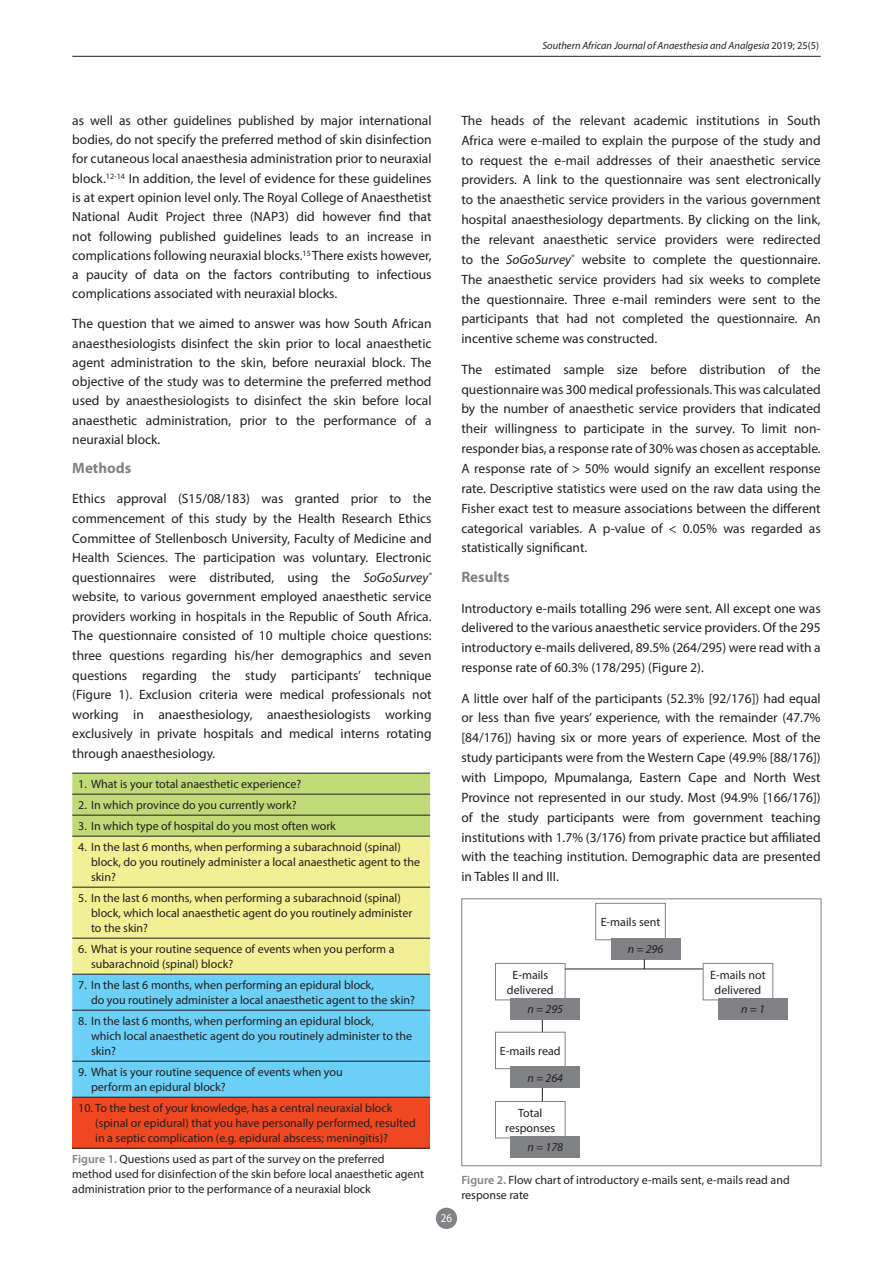
<style>
.page{position:relative;width:893px;height:1263px;background:#fff}
.page>*{position:absolute;margin:0;border:0;box-sizing:border-box;transform-origin:0 0}
.t1{font:700 15px "Myriad Pro";color:#808285}
.t2{font:13.5px/19.8px "Myriad Pro";color:#231f20;text-align:justify}
.t3{font:12px/15px "Myriad Pro";color:#231f20}
.t4{font:italic 12px "Myriad Pro";color:#231f20}
.t5{font:12px "Myriad Pro";color:#fff;scale:.9 1}
.t6{font:italic 10.5px "Myriad Pro";color:#231f20}
.s1{font-style:normal}
.s2{font-style:italic}
.s3{font-weight:600;color:#808285}
</style>
<div class="page">
<div style="left:436px;top:1208px;width:21px;height:21px;background:#808285;border-radius:50%"></div>
<hr style="left:72px;top:56px;width:749px;height:1px;background:#231f20">
<div style="left:72px;top:774px;width:358px;height:62px;background:#c0da78"></div>
<div style="left:72px;top:837px;width:358px;height:137px;background:#f1f094"></div>
<div style="left:72px;top:975px;width:358px;height:122px;background:#6bcff6"></div>
<div style="left:72px;top:1097px;width:358px;height:51px;background:#ef4722"></div>
<hr style="left:72px;top:773px;width:358px;height:1px;background:#231f20">
<hr style="left:72px;top:794px;width:358px;height:1px;background:#231f20">
<hr style="left:72px;top:815px;width:358px;height:1px;background:#231f20">
<hr style="left:72px;top:836px;width:358px;height:1px;background:#231f20">
<hr style="left:72px;top:887px;width:358px;height:1px;background:#231f20">
<hr style="left:72px;top:938px;width:358px;height:1px;background:#231f20">
<hr style="left:72px;top:974px;width:358px;height:1px;background:#231f20">
<hr style="left:72px;top:1010px;width:358px;height:1px;background:#231f20">
<hr style="left:72px;top:1061px;width:358px;height:1px;background:#231f20">
<hr style="left:72px;top:1097px;width:358px;height:1px;background:#231f20">
<hr style="left:72px;top:1148px;width:358px;height:1px;background:#231f20">
<svg style="left:542px;top:1019px;width:11px;height:82px"></svg>
<hr style="left:644px;top:968px;width:60px;height:1px;background:#231f20">
<div style="left:461px;top:898px;width:360px;height:268px;border:1px solid #808285"></div>
<div style="left:595px;top:903px;width:70px;height:37px;border:1px solid #808285"></div>
<div style="left:495px;top:963px;width:70px;height:37px;border:1px solid #808285"></div>
<div style="left:495px;top:1032px;width:70px;height:37px;background:#fff"></div>
<div style="left:495px;top:1032px;width:70px;height:37px;border:1px solid #808285"></div>
<div style="left:495px;top:1101px;width:70px;height:37px;border:1px solid #808285"></div>
<div style="left:703px;top:963px;width:70px;height:37px;border:1px solid #808285"></div>
<div style="left:611px;top:938px;width:69px;height:21px;background:#808285"></div>
<div style="left:511px;top:998px;width:69px;height:21px;background:#808285"></div>
<div style="left:511px;top:1067px;width:69px;height:21px;background:#808285"></div>
<div style="left:511px;top:1136px;width:69px;height:21px;background:#808285"></div>
<div style="left:718px;top:998px;width:70px;height:21px;background:#808285"></div>
<svg style="left:564px;top:959px;width:81px;height:11px"></svg>
<p class="t6" style="left:542px;top:39px;width:278px">Southern African Journal of Anaesthesia and Analgesia <span class="s1">2019; 25(5)</span></p>
<p class="t2" style="left:72px;top:111px;width:361px;line-height:19.2px">as well as other guidelines published by major international bodies, do not specify the preferred method of skin disinfection for cutaneous local anaesthesia administration prior to neuraxial block.<sup>12-14</sup> In addition, the level of evidence for these guidelines is at expert opinion level only. The Royal College of Anaesthetist National Audit Project three (NAP3) did however find that not following published guidelines leads to an increase in complications following neuraxial blocks.<sup>15</sup> There exists however, a paucity of data on the factors contributing to infectious complications associated with neuraxial blocks.</p>
<p class="t2" style="left:72px;top:314px;width:361px;line-height:19.2px">The question that we aimed to answer was how South African anaesthesiologists disinfect the skin prior to local anaesthetic agent administration to the skin, before neuraxial block. The objective of the study was to determine the preferred method used by anaesthesiologists to disinfect the skin before local anaesthetic administration, prior to the performance of a neuraxial block.</p>
<p class="t1" style="left:72px;top:458px;width:61px">Methods</p>
<p class="t2" style="left:72px;top:489px;width:361px">Ethics approval (S15/08/183) was granted prior to the commencement of this study by the Health Research Ethics Committee of Stellenbosch University, Faculty of Medicine and Health Sciences. The participation was voluntary. Electronic questionnaires were distributed, using the <span class="s2">SoGoSurvey</span><sup>® </sup>website, to various government employed anaesthetic service providers working in hospitals in the Republic of South Africa.<br>The questionnaire consisted of 10 multiple choice questions: three questions regarding his/her demographics and seven questions regarding the study participants’ technique (Figure 1). Exclusion criteria were medical professionals not working in anaesthesiology, anaesthesiologists working exclusively in private hospitals and medical interns rotating through anaesthesiology.</p>
<p class="t3" style="left:78px;top:776px;width:225px">1. What is your total anaesthetic experience?</p>
<p class="t3" style="left:78px;top:797px;width:220px">2. In which province do you currently work?</p>
<p class="t3" style="left:78px;top:818px;width:259px">3. In which type of hospital do you most often work</p>
<p class="t3" style="left:91px;top:839px;width:330px;text-indent:-13px">4. In the last 6 months, when performing a subarachnoid (spinal) block, do you routinely administer a local anaesthetic agent to the skin?</p>
<p class="t3" style="left:91px;top:890px;width:323px;text-indent:-13px">5. In the last 6 months, when performing a subarachnoid (spinal) block, which local anaesthetic agent do you routinely administer to the skin?</p>
<p class="t3" style="left:91px;top:941px;width:305px;text-indent:-13px">6. What is your routine sequence of events when you perform a subarachnoid (spinal) block?</p>
<p class="t3" style="left:91px;top:977px;width:326px;text-indent:-13px">7. In the last 6 months, when performing an epidural block,<br>do you routinely administer a local anaesthetic agent to the skin?</p>
<p class="t3" style="left:91px;top:1013px;width:323px;text-indent:-13px">8. In the last 6 months, when performing an epidural block,<br>which local anaesthetic agent do you routinely administer to the skin?</p>
<p class="t3" style="left:91px;top:1064px;width:253px;text-indent:-13px">9. What is your routine sequence of events when you perform an epidural block?</p>
<p class="t3" style="left:95px;top:1100px;width:322px;text-indent:-17px">10. To the best of your knowledge, has a central neuraxial block (spinal or epidural) that you have personally performed, resulted in a septic complication (e.g. epidural abscess; meningitis)?</p>
<p class="t3" style="left:72px;top:1151px;width:353px"><span class="s3">Figure 1.</span> Questions used as part of the survey on the preferred method used for disinfection of the skin before local anaesthetic agent administration prior to the performance of a neuraxial block</p>
<p class="t5" style="left:441px;top:1211px;width:14px">26</p>
<p class="t2" style="left:461px;top:110px;width:361px">The heads of the relevant academic institutions in South Africa were e-mailed to explain the purpose of the study and to request the e-mail addresses of their anaesthetic service providers. A link to the questionnaire was sent electronically to the anaesthetic service providers in the various government hospital anaesthesiology departments. By clicking on the link, the relevant anaesthetic service providers were redirected to the <span class="s2">SoGoSurvey</span><sup>®</sup> website to complete the questionnaire.<br>The anaesthetic service providers had six weeks to complete the questionnaire. Three e-mail reminders were sent to the participants that had not completed the questionnaire. An incentive scheme was constructed.</p>
<p class="t2" style="left:461px;top:359px;width:361px">The estimated sample size before distribution of the questionnaire was 300 medical professionals. This was calculated by the number of anaesthetic service providers that indicated their willingness to participate in the survey. To limit non&shy;responder bias, a response rate of 30% was chosen as acceptable.<br>A response rate of &gt; 50% would signify an excellent response rate. Descriptive statistics were used on the raw data using the Fisher exact test to measure associations between the different categorical variables. A p-value of &lt; 0.05% was regarded as statistically significant.</p>
<p class="t1" style="left:461px;top:567px;width:50px">Results</p>
<p class="t2" style="left:461px;top:598px;width:361px">Introductory e-mails totalling 296 were sent. All except one was delivered to the various anaesthetic service providers. Of the 295 introductory e-mails delivered, 89.5% (264/295) were read with a response rate of 60.3% (178/295) (Figure 2).</p>
<p class="t2" style="left:461px;top:688px;width:361px">A little over half of the participants (52.3% [92/176]) had equal or less than five years’ experience, with the remainder (47.7% [84/176]) having six or more years of experience. Most of the study participants were from the Western Cape (49.9% [88/176]) with Limpopo, Mpumalanga, Eastern Cape and North West Province not represented in our study. Most (94.9% [166/176]) of the study participants were from government teaching institutions with 1.7% (3/176) from private practice but affiliated with the teaching institution. Demographic data are presented in Tables II and III.</p>
<p class="t3" style="left:601px;top:914px;width:61px">E-mails sent</p>
<p class="t3" style="left:507px;top:967px;width:48px;text-align:center">E-mails delivered</p>
<p class="t4" style="left:528px;top:1002px;width:37px">n = 295</p>
<p class="t3" style="left:500px;top:1043px;width:62px">E-mails read</p>
<p class="t4" style="left:528px;top:1070px;width:37px">n = 264</p>
<p class="t3" style="left:505px;top:1105px;width:52px;text-align:center">Total responses</p>
<p class="t4" style="left:528px;top:1140px;width:37px">n = 178</p>
<p class="t4" style="left:628px;top:941px;width:37px">n = 296</p>
<p class="t3" style="left:710px;top:967px;width:57px;text-align:center">E-mails not delivered</p>
<p class="t4" style="left:741px;top:1002px;width:25px">n = 1</p>
<p class="t3" style="left:461px;top:1172px;width:330px"><span class="s3">Figure 2.</span> Flow chart of introductory e-mails sent, e-mails read and response rate</p>
</div>
